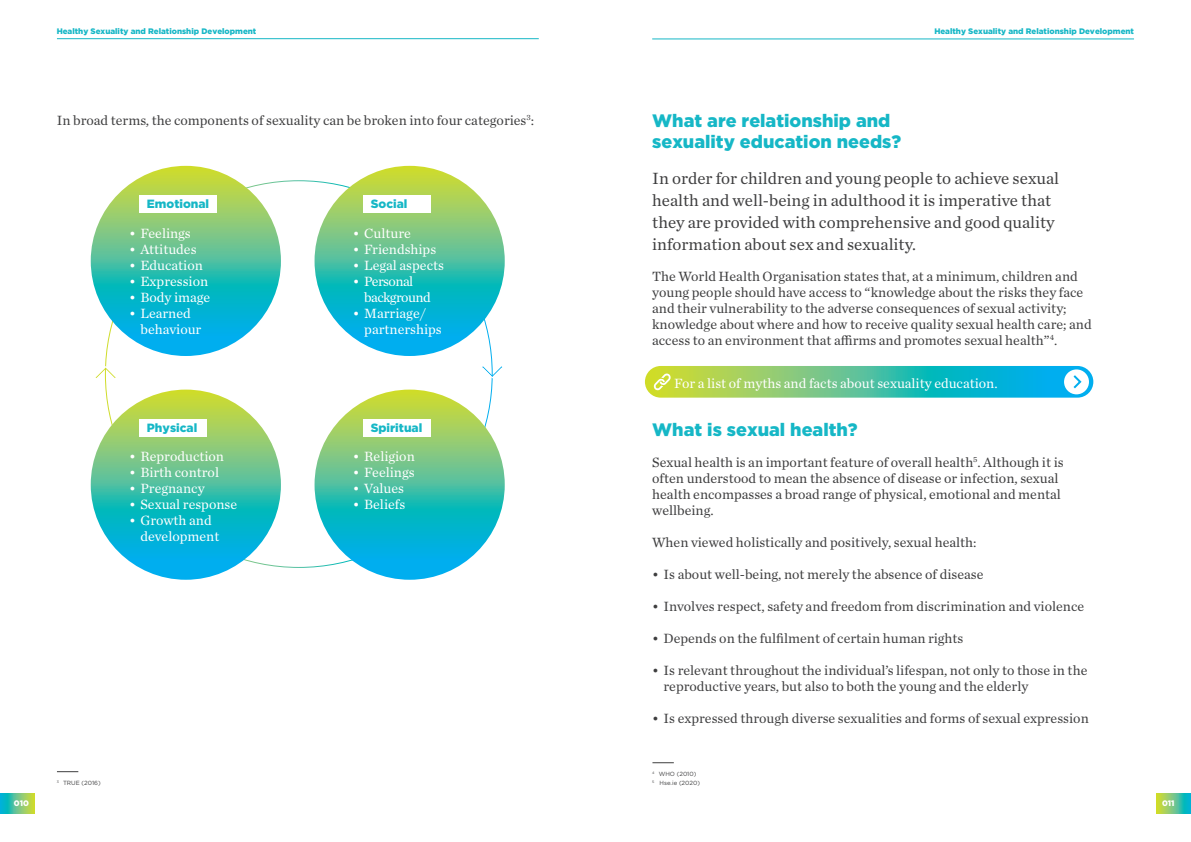
<style>
.page{position:relative;width:1191px;height:842px;background:#fff}
.page>*{position:absolute;margin:0;border:0;box-sizing:border-box;transform-origin:0 0}
.t1{font:900 18px/21px "Gotham";color:#16b7c6}
.t2{font:17px/22px "Chronicle Text G1";color:#3e3e3f}
.t3{font:14px/16px "Chronicle Text G1";color:#3e3e3f}
.t4{font:14px/16px "Chronicle Text G1";color:#fff}
.t5{font:14px/16px "Chronicle Text G1";letter-spacing:-.04em;color:#fff}
.t6{font:900 11.9px "Gotham";color:#16b7c6}
.t7{font:900 8px "Gotham";color:#16b7c6}
.t8{font:900 8px "Gotham";color:#fff}
.t9{font:6px/9px "Gotham";color:#3e3e3f}
</style>
<div class="page">
<svg style="left:652px;top:762px;width:22px;height:1px"></svg>
<svg style="left:57px;top:771px;width:21px;height:1px"></svg>
<svg style="left:1157px;top:794px;width:34px;height:20px"></svg>
<svg style="left:0;top:794px;width:34px;height:20px"></svg>
<svg style="left:91px;top:166px;width:190px;height:190px;background:#49bfa1"></svg>
<svg style="left:91px;top:390px;width:190px;height:190px;background:#4ac0a1"></svg>
<svg style="left:314px;top:166px;width:191px;height:190px;background:#4bc0a1"></svg>
<svg style="left:314px;top:390px;width:191px;height:190px;background:#4bc0a1"></svg>
<div style="left:139px;top:195px;width:78px;height:18px;background:#fff"></div>
<div style="left:139px;top:419px;width:68px;height:17px;background:#fff"></div>
<div style="left:363px;top:195px;width:67px;height:18px;background:#fff"></div>
<div style="left:363px;top:419px;width:67px;height:17px;background:#fff"></div>
<svg style="left:482px;top:365px;width:21px;height:14px"></svg>
<svg style="left:95px;top:365px;width:21px;height:14px"></svg>
<svg style="left:645px;top:366px;width:448px;height:32px;background:#55c29b"></svg>
<div style="left:1064px;top:369px;width:25px;height:25px;background:#fff;border-radius:50%"></div>
<svg style="left:1073px;top:375px;width:9px;height:14px"></svg>
<svg style="left:653px;top:373px;width:18px;height:18px"></svg>
<hr style="left:57px;top:39px;width:482px;height:1px;background:#16b7c6">
<hr style="left:652px;top:39px;width:482px;height:1px;background:#16b7c6">
<p class="t7" style="left:57px;top:27px;width:201px">Healthy Sexuality and Relationship Development</p>
<p class="t7" style="left:934px;top:27px;width:201px">Healthy Sexuality and Relationship Development</p>
<p class="t3" style="left:57px;top:111px;width:479px">In broad terms, the components of sexuality can be broken into four categories<sup>3</sup>:</p>
<p class="t6" style="left:147px;top:197px;width:64px">Emotional</p>
<p class="t4" style="left:129px;top:224px;width:63px">• Feelings</p>
<p class="t4" style="left:129px;top:240px;width:69px">• Attitudes</p>
<p class="t4" style="left:129px;top:256px;width:75px">• Education</p>
<p class="t4" style="left:129px;top:272px;width:81px">• Expression</p>
<p class="t4" style="left:129px;top:288px;width:83px">• Body image</p>
<p class="t4" style="left:140px;top:304px;width:62px;text-indent:-11px">• Learned behaviour</p>
<p class="t6" style="left:147px;top:421px;width:52px">Physical</p>
<p class="t4" style="left:129px;top:448px;width:96px">• Reproduction</p>
<p class="t4" style="left:129px;top:464px;width:91px">• Birth control</p>
<p class="t4" style="left:129px;top:480px;width:77px">• Pregnancy</p>
<p class="t4" style="left:129px;top:496px;width:110px">• Sexual response</p>
<p class="t4" style="left:140px;top:512px;width:81px;text-indent:-11px">• Growth and development</p>
<p class="t9" style="left:57px;top:778px;width:46px"><sup>3</sup> TRUE (2016)</p>
<p class="t6" style="left:371px;top:197px;width:38px">Social</p>
<p class="t4" style="left:353px;top:224px;width:60px">• Culture</p>
<p class="t4" style="left:353px;top:240px;width:85px">• Friendships</p>
<p class="t4" style="left:353px;top:256px;width:93px">• Legal aspects</p>
<p class="t5" style="left:364px;top:272px;width:68px;text-indent:-11px">• Personal background</p>
<p class="t4" style="left:364px;top:304px;width:79px;text-indent:-11px">• Marriage/ partnerships</p>
<p class="t6" style="left:371px;top:421px;width:53px">Spiritual</p>
<p class="t4" style="left:353px;top:448px;width:63px">• Religion</p>
<p class="t4" style="left:353px;top:464px;width:63px">• Feelings</p>
<p class="t4" style="left:353px;top:480px;width:53px">• Values</p>
<p class="t4" style="left:353px;top:496px;width:54px">• Beliefs</p>
<p class="t1" style="left:652px;top:109px;width:250px">What are relationship and sexuality education needs?</p>
<p class="t2" style="left:652px;top:166px;width:408px">In order for children and young people to achieve sexual health and well-being in adulthood it is imperative that they are provided with comprehensive and good quality information about sex and sexuality.</p>
<p class="t3" style="left:652px;top:267px;width:441px">The World Health Organisation states that, at a minimum, children and young people should have access to “knowledge about the risks they face and their vulnerability to the adverse consequences of sexual activity; knowledge about where and how to receive quality sexual health care; and access to an environment that affirms and promotes sexual health”<sup>4</sup>.</p>
<p class="t4" style="left:674px;top:375px;width:325px">For a list of myths and facts about sexuality education.</p>
<p class="t1" style="left:652px;top:419px;width:207px">What is sexual health?</p>
<p class="t3" style="left:652px;top:453px;width:413px">Sexual health is an important feature of overall health<sup>5</sup>. Although it is often understood to mean the absence of disease or infection, sexual health encompasses a broad range of physical, emotional and mental wellbeing.</p>
<p class="t3" style="left:652px;top:533px;width:326px">When viewed holistically and positively, sexual health:</p>
<p class="t3" style="left:652px;top:565px;width:333px">• Is about well-being, not merely the absence of disease</p>
<p class="t3" style="left:652px;top:597px;width:433px">• Involves respect, safety and freedom from discrimination and violence</p>
<p class="t3" style="left:652px;top:629px;width:313px">• Depends on the fulfilment of certain human rights</p>
<p class="t3" style="left:663px;top:661px;width:425px;text-indent:-11px">• Is relevant throughout the individual’s lifespan, not only to those in the reproductive years, but also to both the young and the elderly</p>
<p class="t3" style="left:652px;top:709px;width:438px">• Is expressed through diverse sexualities and forms of sexual expression</p>
<p class="t9" style="left:652px;top:769px;width:49px"><sup>4</sup> WHO (2010)<br><sup>5</sup> Hse.ie (2020)</p>
<p class="t8" style="left:14px;top:799px;width:17px">010</p>
<p class="t8" style="left:1162px;top:799px;width:14px">011</p>
</div>
